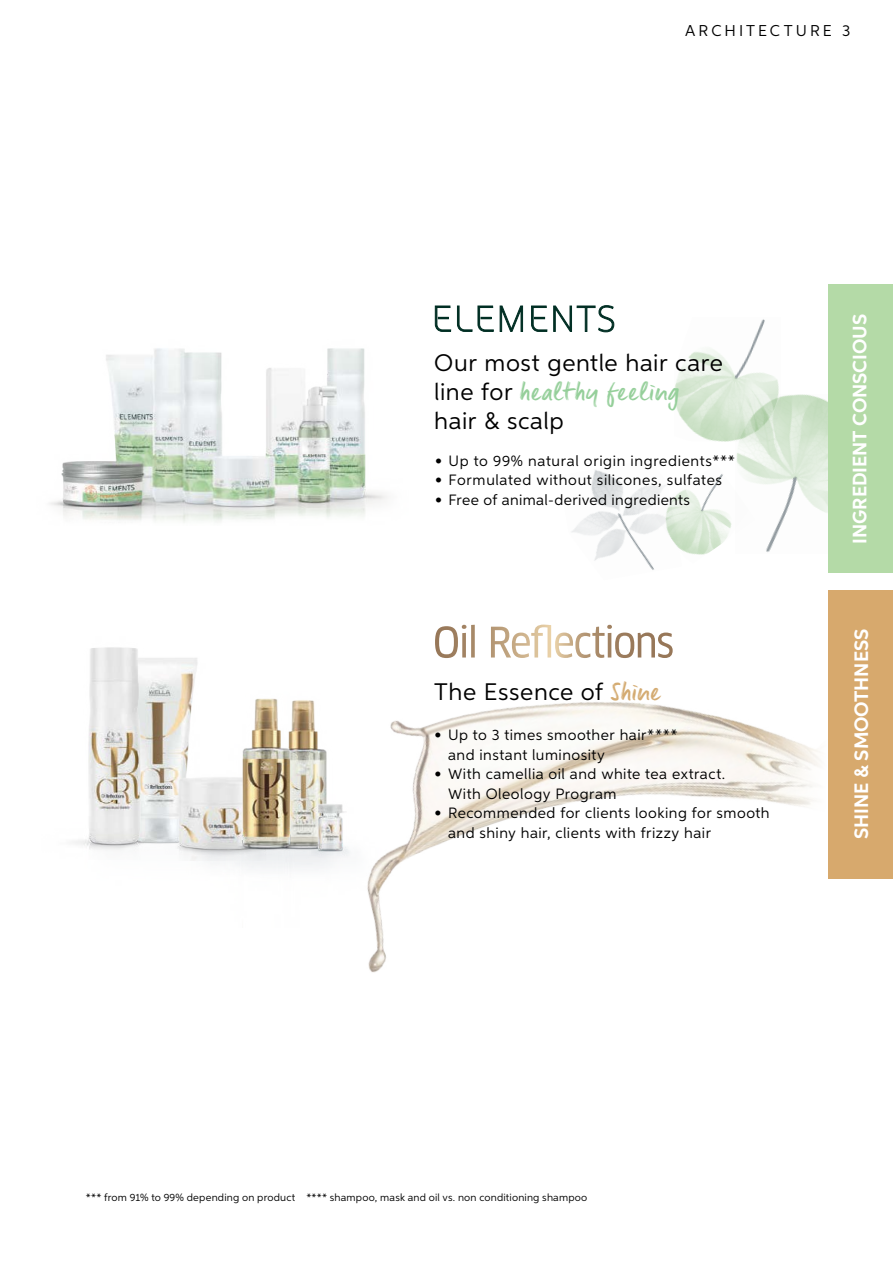
<style>
.page{position:relative;width:893px;height:1263px;background:#fff}
.page>*{position:absolute;margin:0;border:0;box-sizing:border-box;transform-origin:0 0}
.t1{font:24px "Aspira";letter-spacing:.025em;color:#000}
.t2{font:24px "Change";letter-spacing:.045em;color:#95cf9a}
.t3{font:700 19.5px "Aspira";color:#fff}
.t4{font:15.75px "Aspira";letter-spacing:.195em;color:#000}
.t5{font:15px/19.5px "Aspira";letter-spacing:.035em;color:#000}
.t6{font:10.5px "Aspira";letter-spacing:.02em;color:#000}
.s1{font-family:"Aspira";color:#000}
.s2{font-family:"Change";color:#d4ab71}
</style>
<div class="page">
<img style="left:368px;top:590px;width:525px;height:383px">
<div style="left:829px;top:285px;width:64px;height:288px;background:#b4daa7"></div>
<div style="left:829px;top:590px;width:64px;height:288px;background:#d7a96d"></div>
<img style="left:50px;top:305px;width:402px;height:218px">
<img style="left:367px;top:656px;width:27px;height:271px">
<img style="left:73px;top:647px;width:102px;height:203px">
<img style="left:141px;top:698px;width:34px;height:152px">
<img style="left:175px;top:658px;width:152px;height:211px">
<img style="left:299px;top:784px;width:51px;height:85px">
<svg style="left:435px;top:625px;width:238px;height:33px"></svg>
<svg style="left:500px;top:305px;width:23px;height:27px"></svg>
<svg style="left:531px;top:305px;width:16px;height:27px"></svg>
<svg style="left:553px;top:305px;width:276px;height:268px"></svg>
<svg style="left:435px;top:305px;width:16px;height:27px"></svg>
<svg style="left:457px;top:305px;width:37px;height:27px"></svg>
<p class="t4" style="left:685px;top:21px;width:167px">ARCHITECTURE 3</p>
<h1 class="t1" style="left:434px;top:348px;width:290px">Our most gentle hair care</h1>
<h1 class="t2" style="left:434px;top:378px;width:247px"><span class="s1">line for</span> healthy feeling</h1>
<h1 class="t1" style="left:434px;top:406px;width:131px">hair &amp; scalp</h1>
<p class="t5" style="left:435px;top:450px;width:301px">• Up to 99% natural origin ingredients***</p>
<p class="t5" style="left:435px;top:470px;width:288px">• Formulated without silicones, sulfates</p>
<p class="t5" style="left:435px;top:489px;width:256px">• Free of animal-derived ingredients</p>
<h1 class="t1" style="left:434px;top:677px;width:228px">The Essence of <span class="s2">Shine</span></h1>
<p class="t5" style="left:448px;top:725px;width:231px;text-indent:-13px">• Up to 3 times smoother hair**** and instant luminosity</p>
<p class="t5" style="left:448px;top:764px;width:279px;text-indent:-14px">• With camellia oil and white tea extract.<br>With Oleology Program</p>
<p class="t5" style="left:448px;top:803px;width:323px;text-indent:-14px">• Recommended for clients looking for smooth and shiny hair, clients with frizzy hair</p>
<h2 class="t3" style="left:848px;top:544px;width:231px;rotate:-90deg">INGREDIENT CONSCIOUS</h2>
<h2 class="t3" style="left:849px;top:839px;width:212px;rotate:-90deg">SHINE &amp; SMOOTHNESS</h2>
<p class="t6" style="left:86px;top:1191px;width:503px">*** from 91% to 99% depending on product **** shampoo, mask and oil vs. non conditioning shampoo</p>
</div>
